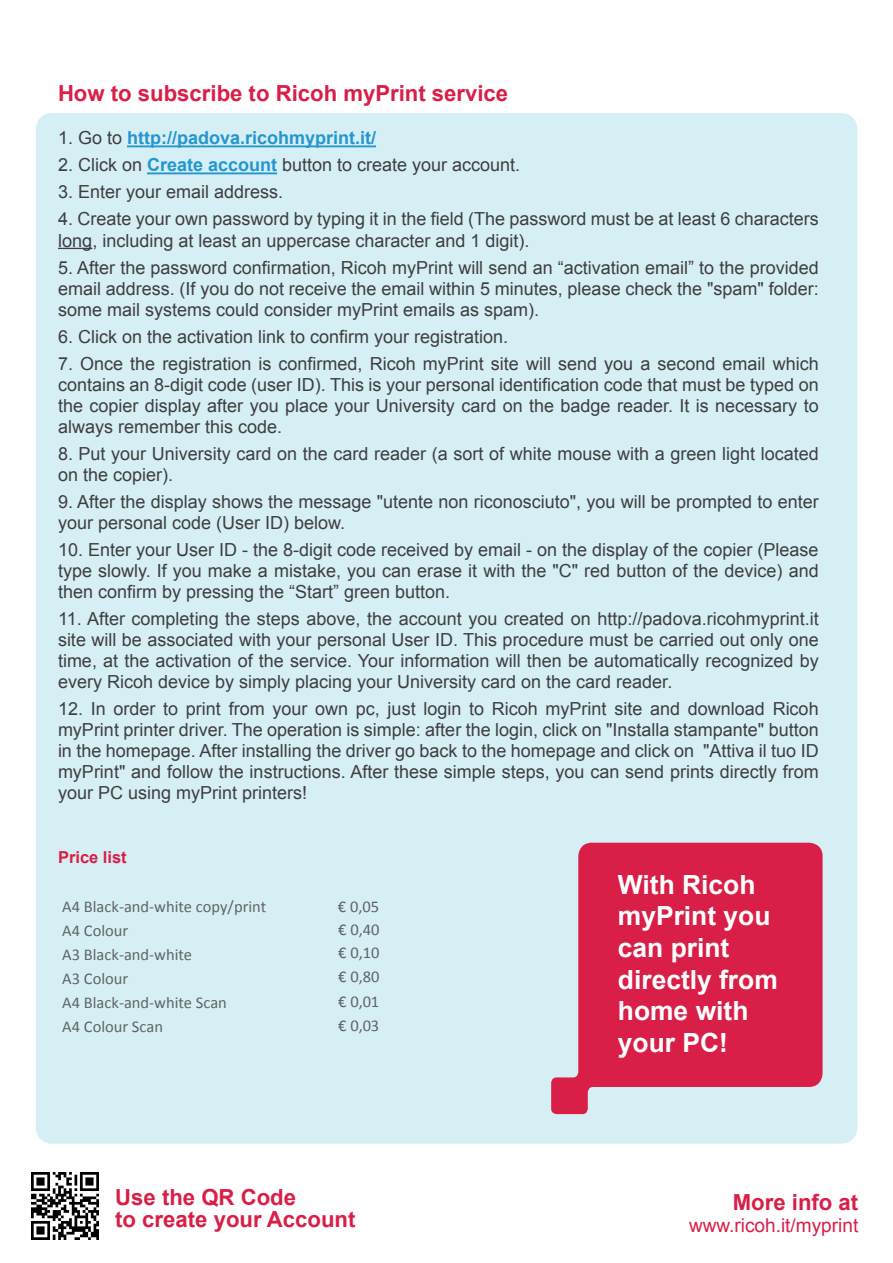
<style>
.page{position:relative;width:893px;height:1263px;background:#fff}
.page>*{position:absolute;margin:0;border:0;box-sizing:border-box;transform-origin:0 0}
.t1{font:700 26.4px/31.7px "Arial";color:#fff}
.t2{font:700 22.2px/22.6px "Arial";color:#d91e47}
.t3{font:19.05px "Arial";color:#d91e47}
.t4{font:18px/21px "Arial";color:#3e3e3f;text-align:justify}
.t5{font:700 18px "Arial";color:#2496ce}
.t6{font:16.5px/24px "Calibri";color:#606466}
.t7{font:700 16.5px "Arial";color:#d91e47}
.s1{font-weight:400;color:#3e3e3f}
.s2{font-weight:700;color:#2496ce}
</style>
<div class="page">
<div style="left:36px;top:113px;width:821px;height:1031px;background:#d6eff5;border-radius:16px"></div>
<img style="left:32px;top:1173px;width:66px;height:66px">
<hr style="left:127px;top:145px;width:249px;height:2px;background:#2496ce">
<hr style="left:147px;top:172px;width:130px;height:2px;background:#2496ce">
<hr style="left:58px;top:248px;width:34px;height:1px;background:#3e3e3f">
<svg style="left:551px;top:843px;width:272px;height:271px;fill:#d91e47"></svg>
<p class="t2" style="left:58px;top:82px;width:452px">How to subscribe to Ricoh myPrint service</p>
<p class="t5" style="left:58px;top:126px;width:320px"><span class="s1">1. Go to</span> http://padova.ricohmyprint.it/</p>
<p class="t4" style="left:58px;top:155px;width:464px">2. Click on <span class="s2">Create account</span> button to create your account.</p>
<p class="t4" style="left:58px;top:182px;width:227px">3. Enter your email address.</p>
<p class="t4" style="left:58px;top:209px;width:762px">4. Create your own password by typing it in the field (The password must be at least 6 characters long, including at least an uppercase character and 1 digit).</p>
<p class="t4" style="left:58px;top:257px;width:762px">5. After the password confirmation, Ricoh myPrint will send an “activation email” to the provided email address. (If you do not receive the email within 5 minutes, please check the "spam" folder: some mail systems could consider myPrint emails as spam).</p>
<p class="t4" style="left:58px;top:326px;width:452px">6. Click on the activation link to confirm your registration.</p>
<p class="t4" style="left:58px;top:353px;width:762px">7. Once the registration is confirmed, Ricoh myPrint site will send you a second email which contains an 8-digit code (user ID). This is your personal identification code that must be typed on the copier display after you place your University card on the badge reader. It is necessary to always remember this code.</p>
<p class="t4" style="left:58px;top:443px;width:762px">8. Put your University card on the card reader (a sort of white mouse with a green light located on the copier).</p>
<p class="t4" style="left:58px;top:491px;width:762px">9. After the display shows the message "utente non riconosciuto", you will be prompted to enter your personal code (User ID) below.</p>
<p class="t4" style="left:58px;top:539px;width:762px">10. Enter your User ID - the 8-digit code received by email - on the display of the copier (Please type slowly. If you make a mistake, you can erase it with the "C" red button of the device) and then confirm by pressing the “Start” green button.</p>
<p class="t4" style="left:58px;top:608px;width:762px">11. After completing the steps above, the account you created on http://padova.ricohmyprint.it site will be associated with your personal User ID. This procedure must be carried out only one time, at the activation of the service. Your information will then be automatically recognized by every Ricoh device by simply placing your University card on the card reader.</p>
<p class="t4" style="left:58px;top:698px;width:762px">12. In order to print from your own pc, just login to Ricoh myPrint site and download Ricoh myPrint printer driver. The operation is simple: after the login, click on "Installa stampante" button in the homepage. After installing the driver go back to the homepage and click on "Attiva il tuo ID myPrint" and follow the instructions. After these simple steps, you can send prints directly from your PC using myPrint printers!</p>
<p class="t7" style="left:58px;top:847px;width:70px">Price list</p>
<p class="t6" style="left:62px;top:894px;width:206px">A4 Black-and-white copy/print<br>A4 Colour<br>A3 Black-and-white<br>A3 Colour<br>A4 Black-and-white Scan<br>A4 Colour Scan</p>
<p class="t6" style="left:338px;top:895px;width:43px;line-height:23.1px;text-align:justify">€ 0,05 € 0,40 € 0,10 € 0,80</p>
<p class="t6" style="left:338px;top:990px;width:43px;line-height:23.1px">€ 0,01 € 0,03</p>
<p class="t2" style="left:115px;top:1186px;width:242px">Use the QR Code<br>to create your Account</p>
<h1 class="t1" style="left:618px;top:869px;width:161px">With Ricoh myPrint you can print directly from home with your PC!</h1>
<p class="t2" style="left:733px;top:1191px;width:127px">More info at</p>
<p class="t3" style="left:689px;top:1213px;width:171px">www.ricoh.it/myprint</p>
</div>
